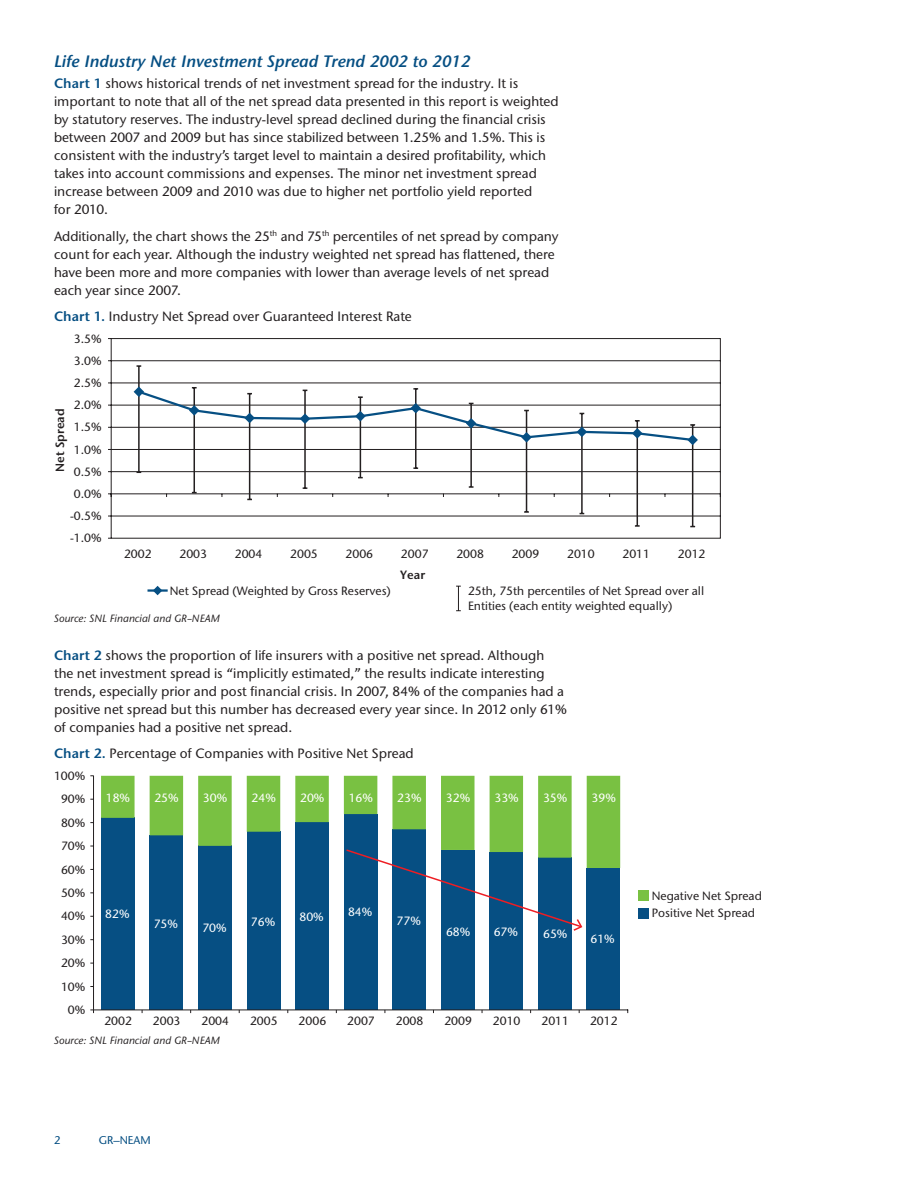
<style>
.page{position:relative;width:919px;height:1189px;background:#fff}
.page>*{position:absolute;margin:0;border:0;box-sizing:border-box;transform-origin:0 0}
.t1{font:italic 600 16.5px "Stone Sans GC Re";color:#064f83}
.t2{font:13.5px/18px "Stone Sans GC Re";color:#231f20}
.t3{font:12px/14.4px "Stone Sans GC Re";color:#231f20}
.t4{font:12px "Stone Sans GC Re";color:#fff}
.t5{font:600 12px "Stone Sans GC Re";color:#231f20}
.t6{font:11.25px "Stone Sans GC Re";color:#064f83}
.t7{font:italic 10.5px "Stone Sans GC Re";color:#231f20}
.s1{font-weight:600;color:#064f83}
</style>
<div class="page">
<svg style="left:108px;top:338px;width:612px;height:201px"></svg>
<hr style="left:138px;top:366px;width:1px;height:106px;background:#231f20">
<hr style="left:193px;top:387px;width:2px;height:105px;background:#231f20">
<hr style="left:249px;top:393px;width:1px;height:106px;background:#231f20">
<hr style="left:304px;top:390px;width:1px;height:98px;background:#231f20">
<hr style="left:359px;top:397px;width:2px;height:80px;background:#231f20">
<hr style="left:415px;top:389px;width:1px;height:79px;background:#231f20">
<hr style="left:470px;top:403px;width:1px;height:84px;background:#231f20">
<hr style="left:525px;top:410px;width:2px;height:102px;background:#231f20">
<svg style="left:456px;top:585px;width:4px;height:26px"></svg>
<hr style="left:581px;top:413px;width:1px;height:100px;background:#231f20">
<hr style="left:636px;top:420px;width:1px;height:106px;background:#231f20">
<hr style="left:691px;top:425px;width:2px;height:101px;background:#231f20">
<svg style="left:132px;top:385px;width:567px;height:61px"></svg>
<hr style="left:147px;top:589px;width:21px;height:2px;background:#064f83">
<svg style="left:151px;top:586px;width:13px;height:10px"></svg>
<div style="left:586px;top:867px;width:34px;height:142px;background:#064f83"></div>
<div style="left:538px;top:857px;width:33px;height:152px;background:#064f83"></div>
<div style="left:489px;top:851px;width:34px;height:158px;background:#064f83"></div>
<div style="left:441px;top:849px;width:33px;height:160px;background:#064f83"></div>
<div style="left:392px;top:829px;width:33px;height:180px;background:#064f83"></div>
<div style="left:344px;top:813px;width:33px;height:196px;background:#064f83"></div>
<div style="left:295px;top:821px;width:33px;height:188px;background:#064f83"></div>
<div style="left:246px;top:831px;width:34px;height:178px;background:#064f83"></div>
<div style="left:198px;top:845px;width:33px;height:164px;background:#064f83"></div>
<div style="left:149px;top:835px;width:34px;height:174px;background:#064f83"></div>
<div style="left:101px;top:817px;width:33px;height:192px;background:#064f83"></div>
<svg style="left:101px;top:775px;width:519px;height:92px;fill:#79c142"></svg>
<hr style="left:93px;top:775px;width:1px;height:234px;background:#231f20">
<svg style="left:90px;top:1008px;width:538px;height:5px"></svg>
<div style="left:638px;top:889px;width:11px;height:11px;background:#79c142"></div>
<div style="left:638px;top:907px;width:11px;height:11px;background:#064f83"></div>
<svg style="left:344px;top:847px;width:238px;height:83px"></svg>
<p class="t1" style="left:54px;top:51px;width:418px">Life Industry Net Investment Spread Trend 2002 to 2012</p>
<p class="t2" style="left:54px;top:75px;width:506px"><span class="s1">Chart 1</span> shows historical trends of net investment spread for the industry. It is important to note that all of the net spread data presented in this report is weighted by statutory reserves. The industry-level spread declined during the financial crisis between 2007 and 2009 but has since stabilized between 1.25% and 1.5%. This is consistent with the industry’s target level to maintain a desired profitability, which takes into account commissions and expenses. The minor net investment spread increase between 2009 and 2010 was due to higher net portfolio yield reported<br>for 2010.</p>
<p class="t2" style="left:54px;top:227px;width:506px">Additionally, the chart shows the 25<sup>th</sup> and 75<sup>th</sup> percentiles of net spread by company count for each year. Although the industry weighted net spread has flattened, there have been more and more companies with lower than average levels of net spread each year since 2007.</p>
<p class="t2" style="left:54px;top:307px;width:359px"><span class="s1">Chart 1.</span> Industry Net Spread over Guaranteed Interest Rate</p>
<p class="t3" style="left:74px;top:331px;width:29px">3.5%</p>
<p class="t3" style="left:74px;top:353px;width:29px">3.0%</p>
<p class="t3" style="left:74px;top:375px;width:29px">2.5%</p>
<p class="t3" style="left:74px;top:398px;width:29px">2.0%</p>
<p class="t5" style="left:53px;top:471px;width:65px;rotate:-90deg">Net Spread</p>
<p class="t3" style="left:74px;top:420px;width:29px">1.5%</p>
<p class="t3" style="left:74px;top:442px;width:29px">1.0%</p>
<p class="t3" style="left:74px;top:464px;width:29px">0.5%</p>
<p class="t3" style="left:74px;top:486px;width:29px">0.0%</p>
<p class="t3" style="left:70px;top:508px;width:33px">-0.5%</p>
<p class="t3" style="left:70px;top:531px;width:33px">-1.0%</p>
<p class="t3" style="left:124px;top:546px;width:29px">2002</p>
<p class="t3" style="left:179px;top:546px;width:29px">2003</p>
<p class="t3" style="left:235px;top:546px;width:29px">2004</p>
<p class="t3" style="left:290px;top:546px;width:29px">2005</p>
<p class="t3" style="left:345px;top:546px;width:29px">2006</p>
<p class="t3" style="left:401px;top:546px;width:29px">2007</p>
<p class="t3" style="left:456px;top:546px;width:29px">2008</p>
<p class="t3" style="left:511px;top:546px;width:29px">2009</p>
<p class="t3" style="left:567px;top:546px;width:29px">2010</p>
<p class="t3" style="left:622px;top:546px;width:29px">2011</p>
<p class="t3" style="left:677px;top:546px;width:29px">2012</p>
<p class="t5" style="left:400px;top:567px;width:26px">Year</p>
<p class="t3" style="left:170px;top:583px;width:222px">Net Spread (Weighted by Gross Reserves)</p>
<p class="t3" style="left:467px;top:583px;width:237px">25th, 75th percentiles of Net Spread over all<br>Entities (each entity weighted equally)</p>
<p class="t7" style="left:54px;top:611px;width:167px">Source: SNL Financial and GR–NEAM</p>
<p class="t2" style="left:54px;top:645px;width:514px"><span class="s1">Chart 2</span> shows the proportion of life insurers with a positive net spread. Although<br>the net investment spread is “implicitly estimated,” the results indicate interesting trends, especially prior and post financial crisis. In 2007, 84% of the companies had a positive net spread but this number has decreased every year since. In 2012 only 61% of companies had a positive net spread.</p>
<p class="t2" style="left:54px;top:744px;width:361px"><span class="s1">Chart 2.</span> Percentage of Companies with Positive Net Spread</p>
<p class="t3" style="left:54px;top:768px;width:33px">100%</p>
<p class="t3" style="left:61px;top:791px;width:26px">90%</p>
<p class="t3" style="left:61px;top:815px;width:26px">80%</p>
<p class="t3" style="left:61px;top:838px;width:26px">70%</p>
<p class="t3" style="left:61px;top:861px;width:26px">60%</p>
<p class="t3" style="left:61px;top:885px;width:26px">50%</p>
<p class="t3" style="left:61px;top:908px;width:26px">40%</p>
<p class="t3" style="left:61px;top:932px;width:26px">30%</p>
<p class="t3" style="left:61px;top:955px;width:26px">20%</p>
<p class="t3" style="left:61px;top:978px;width:26px">10%</p>
<p class="t3" style="left:68px;top:1002px;width:19px">0%</p>
<p class="t4" style="left:106px;top:790px;width:26px">18%</p>
<p class="t4" style="left:154px;top:790px;width:26px">25%</p>
<p class="t4" style="left:203px;top:790px;width:26px">30%</p>
<p class="t4" style="left:251px;top:790px;width:26px">24%</p>
<p class="t4" style="left:300px;top:790px;width:26px">20%</p>
<p class="t4" style="left:348px;top:790px;width:26px">16%</p>
<p class="t4" style="left:397px;top:790px;width:26px">23%</p>
<p class="t4" style="left:445px;top:790px;width:26px">32%</p>
<p class="t4" style="left:494px;top:790px;width:26px">33%</p>
<p class="t4" style="left:542px;top:790px;width:26px">35%</p>
<p class="t4" style="left:591px;top:790px;width:26px">39%</p>
<p class="t4" style="left:105px;top:906px;width:26px">82%</p>
<p class="t4" style="left:154px;top:916px;width:26px">75%</p>
<p class="t4" style="left:202px;top:920px;width:26px">70%</p>
<p class="t4" style="left:251px;top:913px;width:26px">76%</p>
<p class="t4" style="left:299px;top:908px;width:26px">80%</p>
<p class="t4" style="left:348px;top:904px;width:26px">84%</p>
<p class="t4" style="left:396px;top:913px;width:26px">77%</p>
<p class="t4" style="left:446px;top:923px;width:26px">68%</p>
<p class="t4" style="left:493px;top:923px;width:26px">67%</p>
<p class="t4" style="left:543px;top:926px;width:26px">65%</p>
<p class="t4" style="left:590px;top:931px;width:26px">61%</p>
<p class="t3" style="left:104px;top:1013px;width:29px">2002</p>
<p class="t3" style="left:153px;top:1013px;width:29px">2003</p>
<p class="t3" style="left:201px;top:1013px;width:29px">2004</p>
<p class="t3" style="left:250px;top:1013px;width:29px">2005</p>
<p class="t3" style="left:298px;top:1013px;width:29px">2006</p>
<p class="t3" style="left:347px;top:1013px;width:29px">2007</p>
<p class="t3" style="left:395px;top:1013px;width:29px">2008</p>
<p class="t3" style="left:444px;top:1013px;width:29px">2009</p>
<p class="t3" style="left:492px;top:1013px;width:29px">2010</p>
<p class="t3" style="left:541px;top:1013px;width:29px">2011</p>
<p class="t3" style="left:589px;top:1013px;width:29px">2012</p>
<p class="t7" style="left:54px;top:1033px;width:167px">Source: SNL Financial and GR–NEAM</p>
<p class="t3" style="left:651px;top:886px;width:111px;line-height:17.9px">Negative Net Spread<br>Positive Net Spread</p>
<p class="t6" style="left:54px;top:1132px;width:8px">2</p>
<p class="t6" style="left:99px;top:1132px;width:53px">GR–NEAM</p>
</div>
